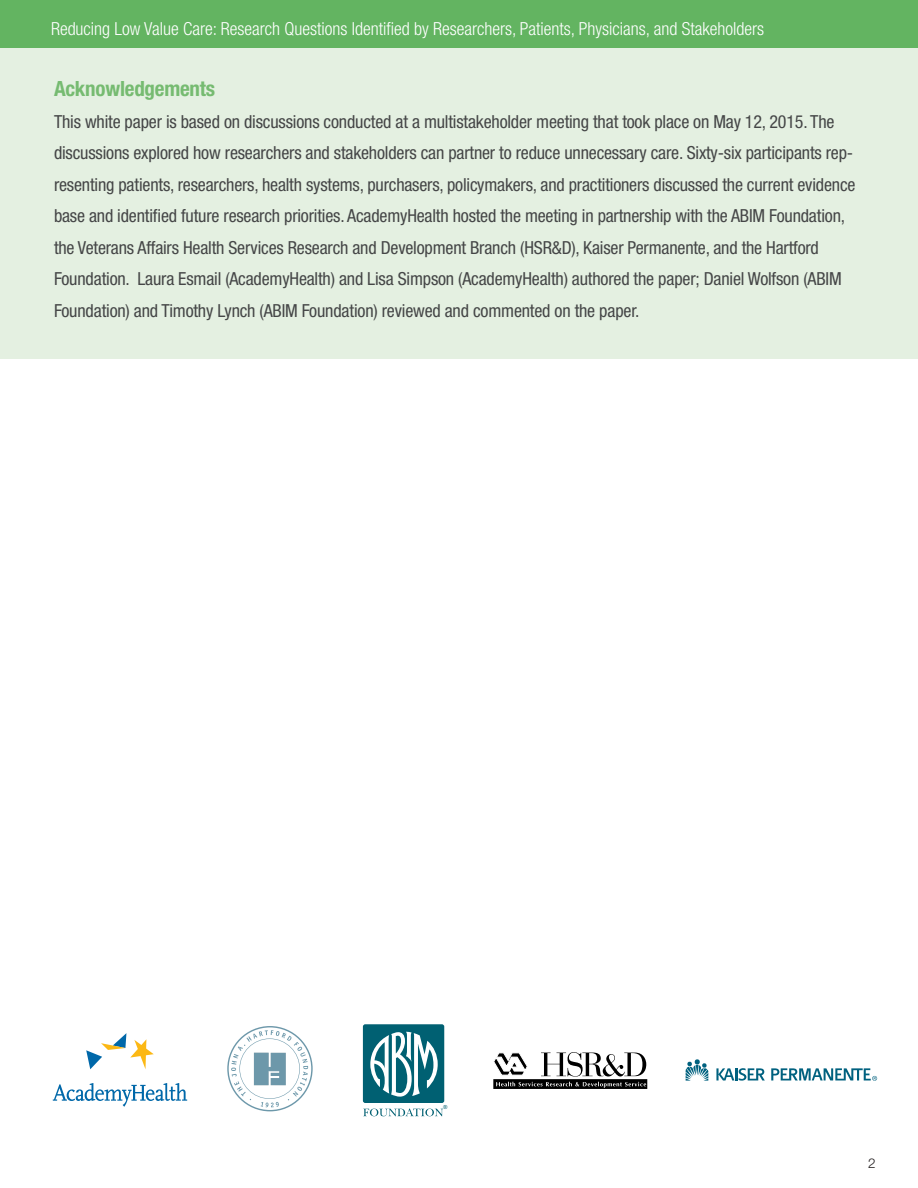
<style>
.page{position:relative;width:918px;height:1188px;background:#fff}
.page>*{position:absolute;margin:0;border:0;box-sizing:border-box;transform-origin:0 0}
.RI_body{font:700 condensed 21px "Helvetica Neue LT Std";letter-spacing:-.01em;color:#76bb71}
.RI_body-2{font:condensed 18px/31.5px "Helvetica Neue LT Std";letter-spacing:-.01em;color:#454647}
.t1{font:300 condensed 18px "Helvetica Neue LT Std";color:#fff}
.t2{font:300 13.5px "Helvetica Neue LT Std";color:#231f20}
.t3{font:600 6.15px "New Baskerville";color:#006072}
</style>
<div class="page">
<div style="left:0;top:0;width:918px;height:48px;background:#63b461"></div>
<div style="left:0;top:48px;width:918px;height:310px;background:#e4f0e1"></div>
<svg style="left:86px;top:1033px;width:68px;height:36px"></svg>
<svg style="left:53px;top:1083px;width:134px;height:24px"></svg>
<svg style="left:686px;top:1059px;width:22px;height:22px"></svg>
<svg style="left:716px;top:1068px;width:49px;height:13px"></svg>
<svg style="left:771px;top:1068px;width:106px;height:13px"></svg>
<div style="left:363px;top:1024px;width:81px;height:79px;background:#006072;border-radius:2px"></div>
<svg style="left:370px;top:1032px;width:68px;height:65px"></svg>
<svg style="left:363px;top:1108px;width:80px;height:8px"></svg>
<svg style="left:493px;top:1052px;width:154px;height:37px"></svg>
<svg style="left:227px;top:1026px;width:86px;height:85px"></svg>
<p class="t1" style="left:51px;top:18px;width:715px">Reducing Low Value Care: Research Questions Identified by Researchers, Patients, Physicians, and Stakeholders</p>
<p class="RI_body" style="left:54px;top:76px;width:163px">Acknowledgements</p>
<p class="RI_body-2" style="left:54px;top:105px;width:803px">This white paper is based on discussions conducted at a multistakeholder meeting that took place on May 12, 2015. The discussions explored how researchers and stakeholders can partner to reduce unnecessary care. Sixty-six participants rep&shy;resenting patients, researchers, health systems, purchasers, policymakers, and practitioners discussed the current evidence base and identified future research priorities. AcademyHealth hosted the meeting in partnership with the ABIM Foundation, the Veterans Affairs Health Services Research and Development Branch (HSR&amp;D), Kaiser Permanente, and the Hartford Foundation. Laura Esmail (AcademyHealth) and Lisa Simpson (AcademyHealth) authored the paper; Daniel Wolfson (ABIM Foundation) and Timothy Lynch (ABIM Foundation) reviewed and commented on the paper.</p>
<p class="t3" style="left:443px;top:1104px;width:6px">®</p>
<p class="t2" style="left:868px;top:1155px;width:9px">2</p>
</div>
